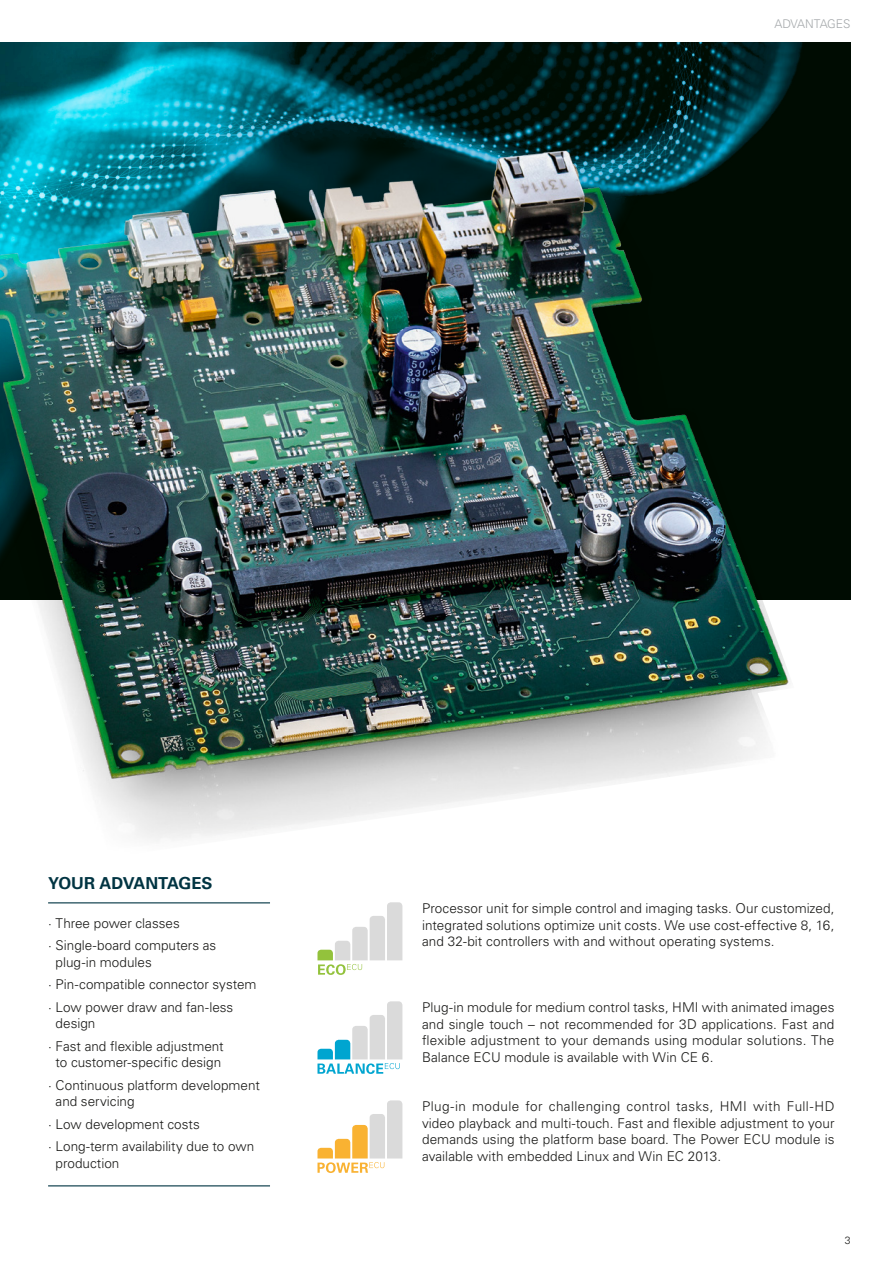
<style>
.page{position:relative;width:893px;height:1263px;background:#fff}
.page>*{position:absolute;margin:0;border:0;box-sizing:border-box;transform-origin:0 0}
.t1{font:700 16.5px "Univers";letter-spacing:-.005em;color:#003442}
.t2{font:300 13.5px/16.5px "Univers";color:#1a1a18}
.t3{font:300 12px "Univers";color:#a4a8aa}
.t4{font:300 10.5px "Univers";color:#1a1a18}
</style>
<div class="page">
<img style="left:0;top:43px;width:851px;height:557px">
<svg style="left:317px;top:1001px;width:85px;height:73px"></svg>
<svg style="left:317px;top:1100px;width:85px;height:73px"></svg>
<svg style="left:317px;top:902px;width:85px;height:73px"></svg>
<hr style="left:48px;top:902px;width:222px;height:1px;background:#003442">
<hr style="left:48px;top:1185px;width:222px;height:1px;background:#003442">
<img style="left:0;top:145px;width:794px;height:697px">
<p class="t3" style="left:774px;top:17px;width:77px">ADVANTAGES</p>
<p class="t1" style="left:48px;top:873px;width:166px">YOUR ADVANTAGES</p>
<p class="t2" style="left:48px;top:912px;width:170px;line-height:22.5px">· Three power classes<br>· Single-board computers as</p>
<p class="t2" style="left:48px;top:951px;width:210px;line-height:22.5px;text-indent:8px">plug-in modules<br>· Pin-compatible connector system · Low power draw and fan-less</p>
<p class="t2" style="left:48px;top:1012px;width:177px;line-height:22.5px;text-indent:8px">design<br>· Fast and flexible adjustment</p>
<p class="t2" style="left:48px;top:1051px;width:213px;line-height:22.5px;text-indent:8px">to customer-specific design<br>· Continuous platform development</p>
<p class="t2" style="left:48px;top:1090px;width:208px;line-height:22.5px;text-indent:8px">and servicing<br>· Low development costs<br>· Long-term availability due to own</p>
<p class="t2" style="left:56px;top:1155px;width:65px">production</p>
<p class="t2" style="left:422px;top:900px;width:414px;text-align:justify">Processor unit for simple control and imaging tasks. Our customized, integrated solutions optimize unit costs. We use cost-effective 8, 16, and 32-bit controllers with and without operating systems.</p>
<p class="t2" style="left:422px;top:999px;width:414px;text-align:justify">Plug-in module for medium control tasks, HMI with animated images and single touch – not recommended for 3D applications. Fast and flexible adjustment to your demands using modular solutions. The Balance ECU module is available with Win CE 6.</p>
<p class="t2" style="left:422px;top:1098px;width:414px;text-align:justify">Plug-in module for challenging control tasks, HMI with Full-HD video playback and multi-touch. Fast and flexible adjustment to your demands using the platform base board. The Power ECU module is available with embedded Linux and Win EC 2013.</p>
<p class="t4" style="left:845px;top:1234px;width:7px">3</p>
</div>
